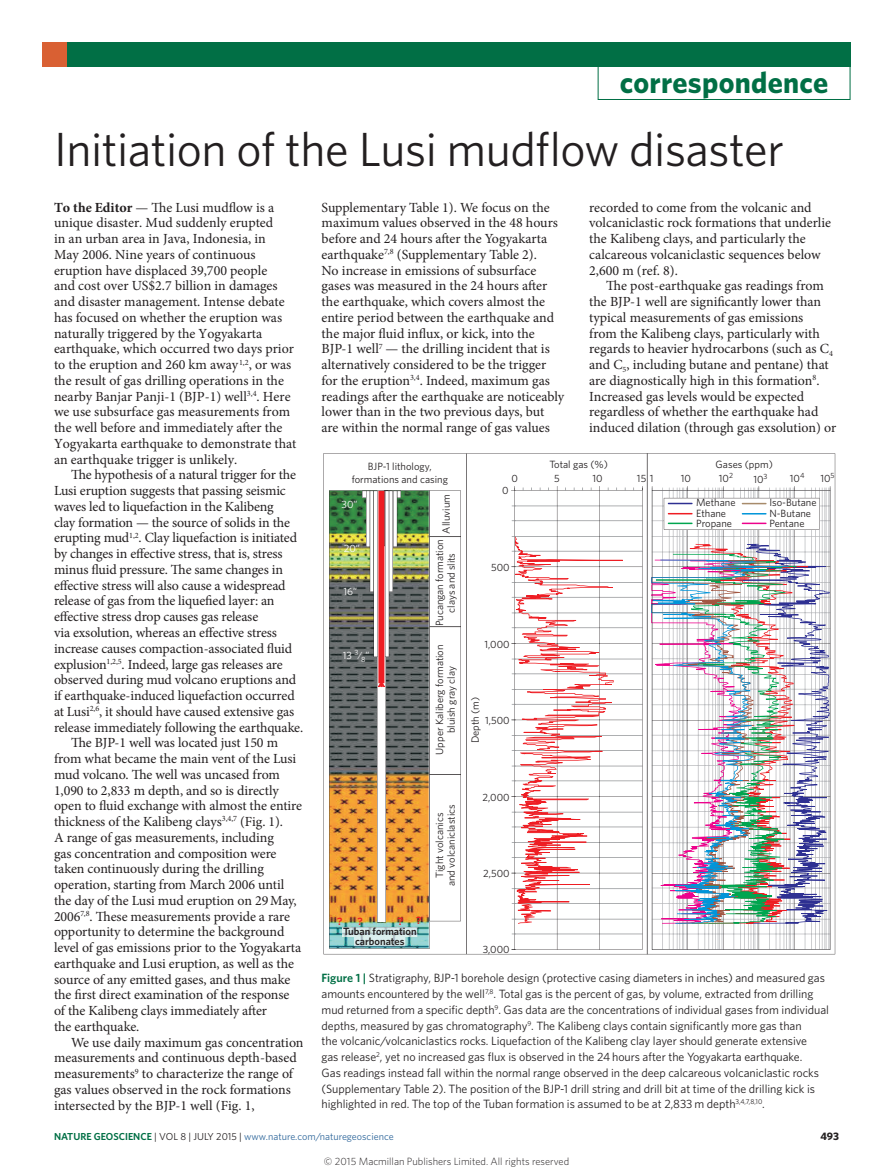
<style>
.page{position:relative;width:893px;height:1174px;background:#fff}
.page>*{position:absolute;margin:0;border:0;box-sizing:border-box;transform-origin:0 0}
.Title{font:48px "Whitney";letter-spacing:-.01em;color:#231f20}
.t1{font:700 30px "Whitney";letter-spacing:.01em;color:#016f45}
.Body_text{font:13.95px/15.8px "Minion Pro";letter-spacing:-.005em;color:#231f20}
.Body_first{font:13.95px/15.8px "Minion Pro";color:#231f20}
.Figure_caption{font:12px/15.8px "Whitney";letter-spacing:-.005em;color:#231f20}
.t2{font:700 10.8px "Whitney";color:#231f20}
.t3{font:10.5px/10.5px "Whitney";color:#231f20;text-align:center}
.t4{font:300 10.5px "Whitney";color:#231f20}
.t5{font:600 10.5px/9.8px "Whitney";color:#231f20;text-align:center}
.t6{font:10.5px "Whitney";color:#fff}
.t7{font:600 10.5px "Whitney";color:#ee1d23}
.t8{font:10.2px "Whitney";color:#2f679b}
.s1{font-weight:700}
.s2{font-weight:600;color:#016f45}
.s3{color:#231f20}
</style>
<div class="page">
<div style="left:598px;top:66px;width:252px;height:34px;border:1px solid #016f45"></div>
<div style="left:43px;top:43px;width:807px;height:24px;background:#016f45"></div>
<div style="left:43px;top:43px;width:24px;height:24px;background:#d96033"></div>
<svg style="left:466px;top:453px;width:181px;height:501px"></svg>
<svg style="left:511px;top:486px;width:132px;height:463px"></svg>
<svg style="left:323px;top:453px;width:143px;height:501px"></svg>
<svg style="left:430px;top:490px;width:31px;height:431px"></svg>
<img style="left:329px;top:490px;width:101px;height:458px">
<img style="left:647px;top:453px;width:188px;height:501px">
<svg style="left:664px;top:498px;width:156px;height:31px"></svg>
<hr style="left:742px;top:522px;width:24px;height:2px;background:#ed028c">
<img style="left:342px;top:927px;width:75px;height:19px">
<h2 class="t1" style="left:620px;top:62px;width:210px">correspondence</h2>
<p class="Title" style="left:54px;top:117px;width:731px">Initiation of the Lusi mudflow disaster</p>
<p class="Body_first" style="left:54px;top:199px;width:244px"><span class="s1">To the Editor</span> — The Lusi mudflow is a unique disaster. Mud suddenly erupted<br>in an urban area in Java, Indonesia, in<br>May 2006. Nine years of continuous eruption have displaced 39,700 people<br>and cost over US$2.7 billion in damages and disaster management. Intense debate has focused on whether the eruption was naturally triggered by the Yogyakarta earthquake, which occurred two days prior to the eruption and 260 km away<sup>1,2</sup>, or was the result of gas drilling operations in the nearby Banjar Panji-1 (BJP-1) well<sup>3,4</sup>. Here we use subsurface gas measurements from the well before and immediately after the Yogyakarta earthquake to demonstrate that an earthquake trigger is unlikely.</p>
<p class="Body_text" style="left:54px;top:467px;width:251px;text-indent:17px">The hypothesis of a natural trigger for the Lusi eruption suggests that passing seismic waves led to liquefaction in the Kalibeng<br>clay formation — the source of solids in the erupting mud<sup>1,2</sup>. Clay liquefaction is initiated by changes in effective stress, that is, stress minus fluid pressure. The same changes in effective stress will also cause a widespread release of gas from the liquefied layer: an effective stress drop causes gas release<br>via exsolution, whereas an effective stress increase causes compaction-associated fluid explusion<sup>1,2,5</sup>. Indeed, large gas releases are observed during mud volcano eruptions and if earthquake-induced liquefaction occurred at Lusi<sup>2,6</sup>, it should have caused extensive gas release immediately following the earthquake.</p>
<p class="Body_text" style="left:54px;top:735px;width:250px;text-indent:17px">The BJP-1 well was located just 150 m from what became the main vent of the Lusi mud volcano. The well was uncased from 1,090 to 2,833 m depth, and so is directly open to fluid exchange with almost the entire thickness of the Kalibeng clays<sup>3,4,7</sup> (Fig. 1).<br>A range of gas measurements, including<br>gas concentration and composition were taken continuously during the drilling operation, starting from March 2006 until the day of the Lusi mud eruption on 29May, 2006<sup>7,8</sup>. These measurements provide a rare opportunity to determine the background level of gas emissions prior to the Yogyakarta earthquake and Lusi eruption, as well as the source of any emitted gases, and thus make the first direct examination of the response of the Kalibeng clays immediately after<br>the earthquake.</p>
<p class="Body_text" style="left:54px;top:1034px;width:251px;text-indent:17px">We use daily maximum gas concentration measurements and continuous depth-based measurements<sup>9</sup> to characterize the range of gas values observed in the rock formations intersected by the BJP-1 well (Fig. 1,</p>
<p class="Body_text" style="left:322px;top:199px;width:244px">Supplementary Table 1). We focus on the maximum values observed in the 48 hours before and 24 hours after the Yogyakarta earthquake<sup>7,8</sup> (Supplementary Table 2).<br>No increase in emissions of subsurface gases was measured in the 24 hours after the earthquake, which covers almost the entire period between the earthquake and the major fluid influx, or kick, into the BJP-1 well<sup>7</sup> — the drilling incident that is alternatively considered to be the trigger for the eruption<sup>3,4</sup>. Indeed, maximum gas readings after the earthquake are noticeably lower than in the two previous days, but are within the normal range of gas values</p>
<p class="Body_text" style="left:589px;top:199px;width:243px">recorded to come from the volcanic and volcaniclastic rock formations that underlie the Kalibeng clays, and particularly the calcareous volcaniclastic sequences below 2,600 m (ref. 8).</p>
<p class="Body_text" style="left:589px;top:278px;width:248px;text-indent:17px">The post-earthquake gas readings from the BJP-1 well are significantly lower than typical measurements of gas emissions<br>from the Kalibeng clays, particularly with regards to heavier hydrocarbons (such as C<sub>4 </sub>and C<sub>5</sub>, including butane and pentane) that are diagnostically high in this formation<sup>8</sup>.<br>Increased gas levels would be expected regardless of whether the earthquake had induced dilation (through gas exsolution) or</p>
<p class="t3" style="left:352px;top:460px;width:98px;line-height:12.6px">BJP-1 lithology, formations and casing</p>
<p class="t3" style="left:549px;top:459px;width:60px">Total gas (%)</p>
<p class="t3" style="left:716px;top:459px;width:59px">Gases (ppm)</p>
<p class="t3" style="left:511px;top:473px;width:8px">0</p>
<p class="t3" style="left:554px;top:473px;width:7px">5</p>
<p class="t3" style="left:592px;top:473px;width:12px">10</p>
<p class="t3" style="left:637px;top:473px;width:18px">15 1</p>
<p class="t3" style="left:681px;top:473px;width:12px">10</p>
<p class="t3" style="left:719px;top:473px;width:16px">10<sup>2</sup></p>
<p class="t3" style="left:753px;top:474px;width:16px">10<sup>3</sup></p>
<p class="t3" style="left:790px;top:473px;width:16px">10<sup>4</sup></p>
<p class="t3" style="left:820px;top:473px;width:16px">10<sup>5</sup></p>
<p class="t6" style="left:342px;top:497px;width:18px">30”</p>
<p class="t6" style="left:344px;top:541px;width:18px">20”</p>
<p class="t6" style="left:344px;top:585px;width:15px">16”</p>
<p class="t6" style="left:343px;top:648px;width:28px">13 <sup>3</sup>⁄<sub>8</sub>”</p>
<p class="t3" style="left:502px;top:485px;width:8px">0</p>
<p class="t3" style="left:441px;top:533px;width:41px;rotate:-90deg">Alluvium</p>
<p class="t3" style="left:769px;top:497px;width:49px;text-align:left">Iso-Butane<br>N-Butane<br>Pentane</p>
<p class="t3" style="left:696px;top:497px;width:41px;text-align:left">Methane<br>Ethane<br>Propane</p>
<p class="t3" style="left:433px;top:626px;width:88px;line-height:11.9px;rotate:-90deg">Pucangan formation clays and slits</p>
<p class="t3" style="left:433px;top:754px;width:112px;line-height:11.9px;rotate:-90deg">Upper Kaliberg formation bluish gray clay</p>
<p class="t3" style="left:491px;top:562px;width:20px">500</p>
<p class="t3" style="left:484px;top:638px;width:27px">1,000</p>
<p class="t3" style="left:470px;top:743px;width:48px;rotate:-90deg">Depth (m)</p>
<p class="t3" style="left:485px;top:715px;width:26px">1,500</p>
<p class="t7" style="left:337px;top:914px;width:7px">?</p>
<p class="t7" style="left:357px;top:914px;width:7px">?</p>
<p class="t7" style="left:398px;top:914px;width:25px">? ?</p>
<p class="t3" style="left:433px;top:886px;width:83px;line-height:11.9px;rotate:-90deg">Tight volcanics and volcaniclastics</p>
<p class="t3" style="left:483px;top:791px;width:29px">2,000</p>
<p class="t3" style="left:483px;top:868px;width:28px">2,500</p>
<p class="t5" style="left:343px;top:926px;width:75px">Tuban formation carbonates</p>
<p class="Figure_caption" style="left:322px;top:970px;width:509px"><span class="s2">Figure 1 |</span> Stratigraphy, BJP-1 borehole design (protective casing diameters in inches) and measured gas amounts encountered by the well<sup>7,8</sup>. Total gas is the percent of gas, by volume, extracted from drilling mud returned from a specific depth<sup>9</sup>. Gas data are the concentrations of individual gases from individual depths, measured by gas chromatography<sup>9</sup>. The Kalibeng clays contain significantly more gas than<br>the volcanic/volcaniclastics rocks. Liquefaction of the Kalibeng clay layer should generate extensive<br>gas release<sup>2</sup>, yet no increased gas flux is observed in the 24 hours after the Yogyakarta earthquake.<br>Gas readings instead fall within the normal range observed in the deep calcareous volcaniclastic rocks (Supplementary Table 2). The position of the BJP-1 drill string and drill bit at time of the drilling kick is highlighted in red. The top of the Tuban formation is assumed to be at 2,833 m depth<sup>3,4,7,8,10</sup>.</p>
<p class="t3" style="left:483px;top:943px;width:29px">3,000</p>
<p class="t8" style="left:54px;top:1129px;width:341px"><span class="s2">NATURE GEOSCIENCE</span> <span class="s3">| VOL 8 | JULY 2015 |</span> www.nature.com/naturegeoscience</p>
<p class="t2" style="left:820px;top:1129px;width:20px">493</p>
<p class="t4" style="left:324px;top:1154px;width:247px">© 2015 Macmillan Publishers Limited. All rights reserved</p>
</div>
